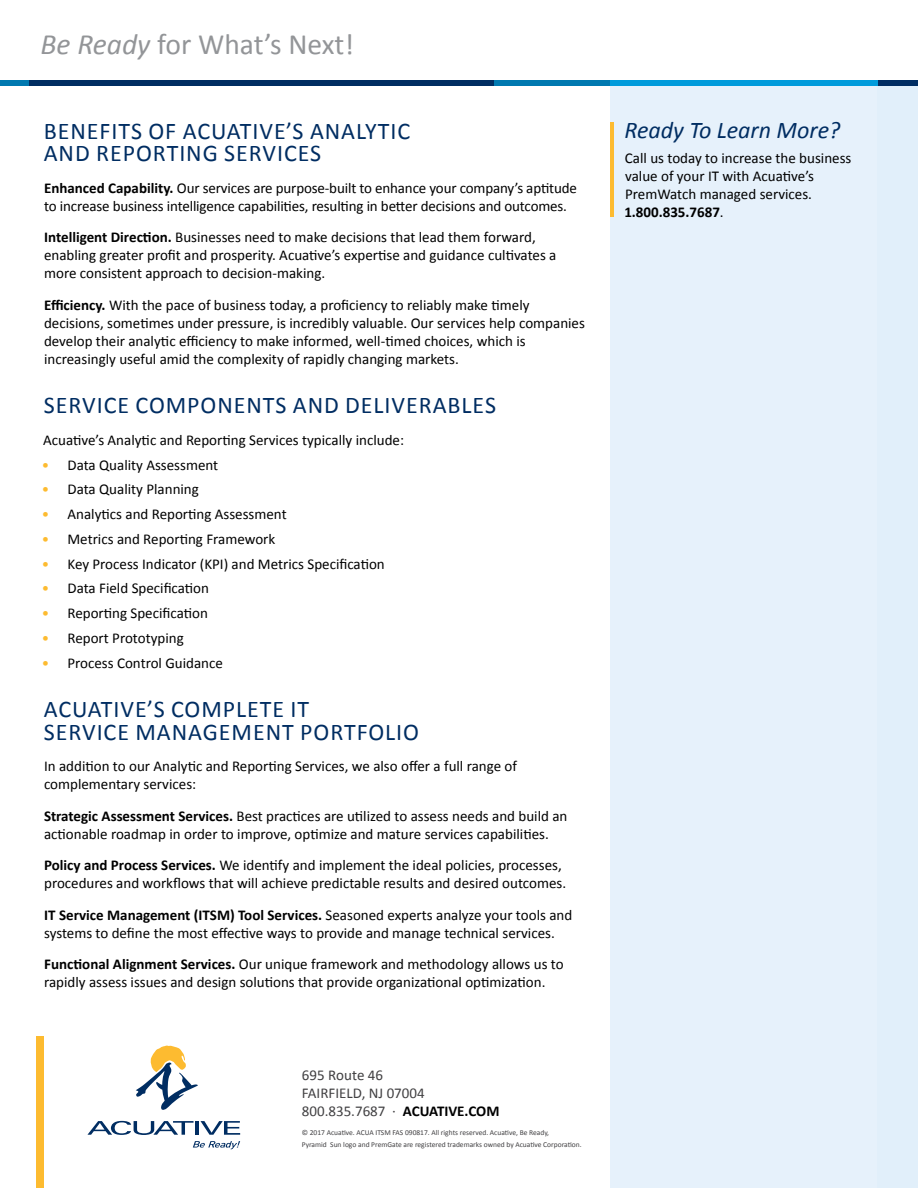
<style>
.page{position:relative;width:918px;height:1188px;background:#fff}
.page>*{position:absolute;margin:0;border:0;box-sizing:border-box;transform-origin:0 0}
.Subheads{font:29.55px "Calibri";color:#939598}
.Subheads-2{font:24px/22.5px "Calibri";letter-spacing:.04em;color:#002d62}
.Pull_Quote{font:italic 24px "Calibri";color:#002d62}
.t1{font:15px/18px "Calibri";color:#000}
.t2{font:15px/18px "Calibri";color:#414042}
.t3{font:7.5px/12px "Calibri";color:#414042}
.s1{font-style:italic}
.s2{font-weight:700}
.s3{color:#fdbb30}
.s4{font-weight:700;color:#000}
</style>
<div class="page">
<div style="left:37px;top:1036px;width:7px;height:152px;background:#fdbb30"></div>
<div style="left:610px;top:83px;width:308px;height:1105px;background:#e6f1fb"></div>
<div style="left:878px;top:83px;width:40px;height:1105px;background:#e1effa"></div>
<div style="left:0;top:80px;width:918px;height:5px;background:#002d62"></div>
<div style="left:495px;top:80px;width:369px;height:5px;background:#0079b0"></div>
<div style="left:0;top:80px;width:28px;height:5px;background:#0079b0"></div>
<div style="left:610px;top:80px;width:268px;height:5px;background:#009bdb"></div>
<svg style="left:193px;top:1141px;width:47px;height:8px"></svg>
<svg style="left:87px;top:1121px;width:107px;height:14px"></svg>
<hr style="left:195px;top:1121px;width:4px;height:14px;background:#002d62">
<svg style="left:201px;top:1121px;width:39px;height:14px"></svg>
<svg style="left:136px;top:1046px;width:62px;height:64px"></svg>
<hr style="left:610px;top:123px;width:3px;height:94px;background:#fdbb30">
<p class="Subheads" style="left:40px;top:26px;width:315px"><span class="s1">Be Ready</span> for What’s Next!</p>
<p class="Subheads-2" style="left:44px;top:120px;width:368px">BENEFITS OF ACUATIVE’S ANALYTIC<br>AND REPORTING SERVICES</p>
<p class="t1" style="left:44px;top:179px;width:534px"><span class="s2">Enhanced Capability.</span> Our services are purpose-built to enhance your company’s aptitude to increase business intelligence capabilities, resulting in better decisions and outcomes.</p>
<p class="t1" style="left:44px;top:229px;width:514px"><span class="s2">Intelligent Direction.</span> Businesses need to make decisions that lead them forward, enabling greater profit and prosperity. Acuative’s expertise and guidance cultivates a more consistent approach to decision-making.</p>
<p class="t1" style="left:44px;top:296px;width:542px"><span class="s2">Efficiency.</span> With the pace of business today, a proficiency to reliably make timely decisions, sometimes under pressure, is incredibly valuable. Our services help companies develop their analytic efficiency to make informed, well-timed choices, which is increasingly useful amid the complexity of rapidly changing markets.</p>
<p class="Subheads-2" style="left:44px;top:394px;width:454px">SERVICE COMPONENTS AND DELIVERABLES</p>
<p class="t1" style="left:43px;top:431px;width:362px">Acuative’s Analytic and Reporting Services typically include:</p>
<p class="t1" style="left:42px;top:456px;width:178px"><span class="s3">•</span> Data Quality Assessment</p>
<p class="t1" style="left:42px;top:481px;width:159px"><span class="s3">•</span> Data Quality Planning</p>
<p class="t1" style="left:42px;top:505px;width:246px"><span class="s3">•</span> Analytics and Reporting Assessment</p>
<p class="t1" style="left:42px;top:530px;width:235px"><span class="s3">•</span> Metrics and Reporting Framework</p>
<p class="t1" style="left:42px;top:555px;width:345px"><span class="s3">•</span> Key Process Indicator (KPI) and Metrics Specification</p>
<p class="t1" style="left:42px;top:580px;width:169px"><span class="s3">•</span> Data Field Specification</p>
<p class="t1" style="left:42px;top:604px;width:168px"><span class="s3">•</span> Reporting Specification</p>
<p class="t1" style="left:42px;top:629px;width:144px"><span class="s3">•</span> Report Prototyping</p>
<p class="t1" style="left:42px;top:654px;width:183px"><span class="s3">•</span> Process Control Guidance</p>
<p class="Subheads-2" style="left:44px;top:698px;width:377px">ACUATIVE’S COMPLETE IT<br>SERVICE MANAGEMENT PORTFOLIO</p>
<p class="t1" style="left:44px;top:757px;width:475px">In addition to our Analytic and Reporting Services, we also offer a full range of complementary services:</p>
<p class="t1" style="left:44px;top:807px;width:525px"><span class="s2">Strategic Assessment Services.</span> Best practices are utilized to assess needs and build an actionable roadmap in order to improve, optimize and mature services capabilities.</p>
<p class="t1" style="left:44px;top:856px;width:524px"><span class="s2">Policy and Process Services.</span> We identify and implement the ideal policies, processes, procedures and workflows that will achieve predictable results and desired outcomes.</p>
<p class="t1" style="left:44px;top:906px;width:530px"><span class="s2">IT Service Management (ITSM) Tool Services.</span> Seasoned experts analyze your tools and systems to define the most effective ways to provide and manage technical services.</p>
<p class="t1" style="left:44px;top:955px;width:521px"><span class="s2">Functional Alignment Services.</span> Our unique framework and methodology allows us to rapidly assess issues and design solutions that provide organizational optimization.</p>
<p class="t2" style="left:302px;top:1066px;width:199px">695 Route 46<br>FAIRFIELD, NJ 07004<br>800.835.7687 ∙ <span class="s4">ACUATIVE.COM</span></p>
<p class="t3" style="left:302px;top:1127px;width:281px">© 2017 Acuative. ACUA ITSM FAS 090817. All rights reserved. Acuative, Be Ready,<br>Pyramid Sun logo and PremGate are registered trademarks owned by Acuative Corporation.</p>
<p class="Pull_Quote" style="left:624px;top:114px;width:217px">Ready To Learn More?</p>
<p class="t1" style="left:624px;top:149px;width:229px">Call us today to increase the business value of your IT with Acuative’s<br>PremWatch managed services.<br><span class="s2">1.800.835.7687</span>.</p>
</div>
